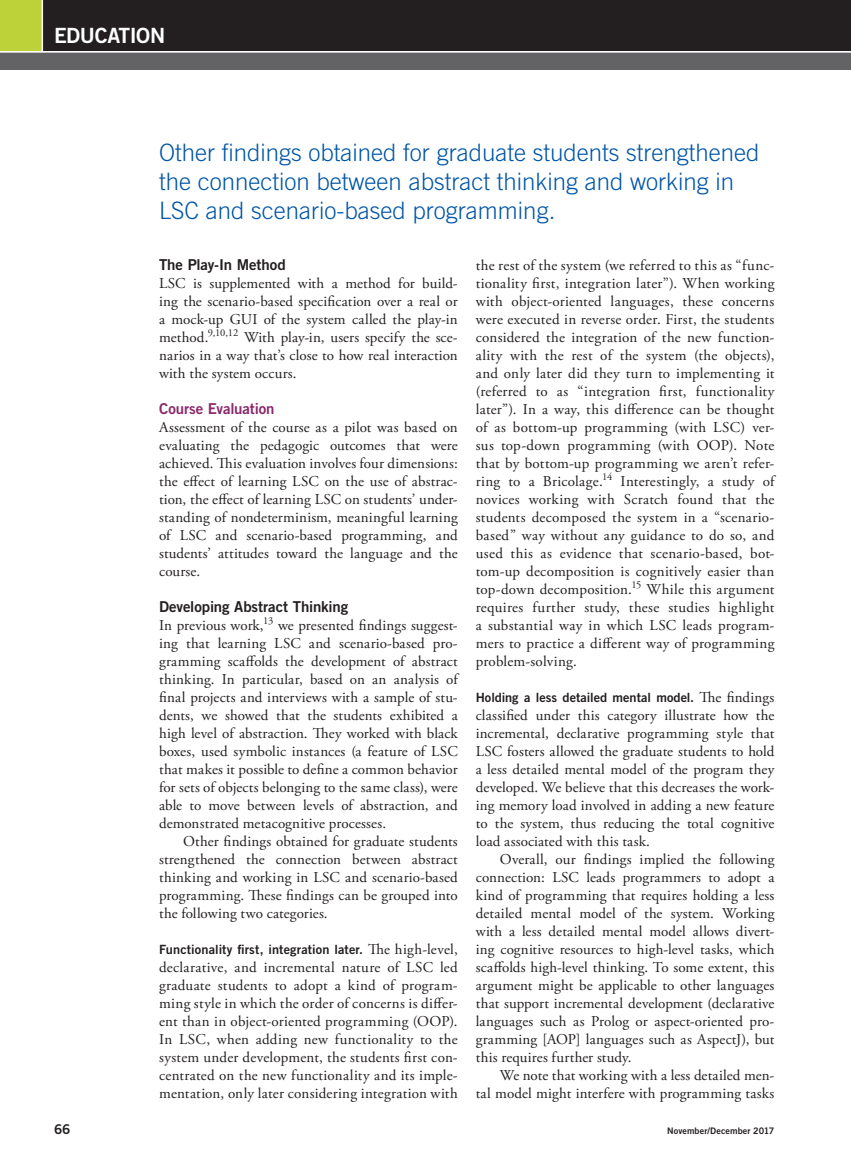
<style>
.page{position:relative;width:851px;height:1161px;background:#fff}
.page>*{position:absolute;margin:0;border:0;box-sizing:border-box;transform-origin:0 0}
.t1{font:300 24px/28.8px "Trade Gothic LT Std";color:#0155a7}
.t2{font:21px "Trade Gothic LT Std Bd 2";letter-spacing:-.02em;color:#fff}
.t3{font:15px/18px "Adobe Garamond Pro";letter-spacing:.01em;color:#231f20;text-align:justify}
.t4{font:15px "Trade Gothic LT Std Bd 2";letter-spacing:-.005em;color:#231f20}
.t5{font:15px "Trade Gothic LT Std Bd 2";letter-spacing:-.005em;color:#8b296a}
.t6{font:13.5px "Trade Gothic LT Std Bd 2";color:#231f20}
.t7{font:12.75px "Trade Gothic LT Std Bd 2";letter-spacing:.005em;color:#231f20}
.t8{font:9px "Trade Gothic LT Std Bd 2";letter-spacing:.01em;color:#231f20}
.s1{font-family:"Adobe Garamond Pro";font-size:15px}
</style>
<div class="page">
<div style="left:0;top:0;width:42px;height:51px;background:#bdd138"></div>
<div style="left:42px;top:0;width:808px;height:51px;background:#231f20"></div>
<div style="left:0;top:52px;width:850px;height:18px;background:#636366"></div>
<hr style="left:42px;top:0;width:1px;height:51px;background:#fff">
<hr style="left:0;top:51px;width:850px;height:2px;background:#fff">
<h2 class="t2" style="left:54px;top:22px;width:113px">EDUCATION</h2>
<h1 class="t1" style="left:159px;top:138px;width:602px">Other findings obtained for graduate students strengthened the connection between abstract thinking and working in<br>LSC and scenario-based programming.</h1>
<p class="t4" style="left:159px;top:255px;width:128px">The Play-In Method</p>
<p class="t3" style="left:159px;top:275px;width:300px">LSC is supplemented with a method for build&shy;ing the scenario-based specification over a real or a mock-up GUI of the system called the play-in method.<sup>9,10,12</sup> With play-in, users specify the sce&shy;narios in a way that’s close to how real interaction with the system occurs.</p>
<p class="t5" style="left:159px;top:399px;width:117px">Course Evaluation</p>
<p class="t3" style="left:159px;top:419px;width:300px">Assessment of the course as a pilot was based on evaluating the pedagogic outcomes that were achieved. This evaluation involves four dimensions: the effect of learning LSC on the use of abstrac&shy;tion, the effect of learning LSC on students’ under&shy;standing of nondeterminism, meaningful learning of LSC and scenario-based programming, and students’ attitudes toward the language and the course.</p>
<p class="t4" style="left:159px;top:597px;width:191px">Developing Abstract Thinking</p>
<p class="t3" style="left:159px;top:617px;width:300px">In previous work,<sup>13</sup> we presented findings suggest&shy;ing that learning LSC and scenario-based pro&shy;gramming scaffolds the development of abstract thinking. In particular, based on an analysis of final projects and interviews with a sample of stu&shy;dents, we showed that the students exhibited a high level of abstraction. They worked with black boxes, used symbolic instances (a feature of LSC that makes it possible to define a common behavior for sets of objects belonging to the same class), were able to move between levels of abstraction, and demonstrated metacognitive processes.</p>
<p class="t3" style="left:159px;top:833px;width:300px;text-indent:24px">Other findings obtained for graduate students strengthened the connection between abstract thinking and working in LSC and scenario-based programming. These findings can be grouped into the following two categories.</p>
<p class="t7" style="left:159px;top:942px;width:300px">Functionality first, integration later. <span class="s1">The high-level,</span></p>
<p class="t3" style="left:159px;top:959px;width:300px">declarative, and incremental nature of LSC led graduate students to adopt a kind of program&shy;ming style in which the order of concerns is differ&shy;ent than in object-oriented programming (OOP).<br>In LSC, when adding new functionality to the system under development, the students first con&shy;centrated on the new functionality and its imple&shy;mentation, only later considering integration with</p>
<p class="t3" style="left:475px;top:257px;width:300px">the rest of the system (we referred to this as “func&shy;tionality first, integration later”). When working with object-oriented languages, these concerns were executed in reverse order. First, the students considered the integration of the new function&shy;ality with the rest of the system (the objects), and only later did they turn to implementing it (referred to as “integration first, functionality later”). In a way, this difference can be thought of as bottom-up programming (with LSC) ver&shy;sus top-down programming (with OOP). Note that by bottom-up programming we aren’t refer&shy;ring to a Bricolage.<sup>14</sup> Interestingly, a study of novices working with Scratch found that the students decomposed the system in a “scenario&shy;based” way without any guidance to do so, and used this as evidence that scenario-based, bot&shy;tom-up decomposition is cognitively easier than top-down decomposition.<sup>15</sup> While this argument requires further study, these studies highlight a substantial way in which LSC leads program&shy;mers to practice a different way of programming problem-solving.</p>
<p class="t7" style="left:476px;top:690px;width:300px">Holding a less detailed mental model. <span class="s1">The findings</span></p>
<p class="t3" style="left:475px;top:707px;width:300px">classified under this category illustrate how the incremental, declarative programming style that LSC fosters allowed the graduate students to hold a less detailed mental model of the program they developed. We believe that this decreases the work&shy;ing memory load involved in adding a new feature to the system, thus reducing the total cognitive load associated with this task.</p>
<p class="t3" style="left:475px;top:851px;width:300px;text-indent:24px">Overall, our findings implied the following connection: LSC leads programmers to adopt a kind of programming that requires holding a less detailed mental model of the system. Working with a less detailed mental model allows divert&shy;ing cognitive resources to high-level tasks, which scaffolds high-level thinking. To some extent, this argument might be applicable to other languages that support incremental development (declarative languages such as Prolog or aspect-oriented pro&shy;gramming [AOP] languages such as AspectJ), but this requires further study.</p>
<p class="t3" style="left:475px;top:1067px;width:300px;text-align:right">We note that working with a less detailed men-<br>tal model might interfere with programming tasks</p>
<p class="t6" style="left:54px;top:1121px;width:18px">66</p>
<p class="t8" style="left:667px;top:1125px;width:109px">November/December 2017</p>
</div>
